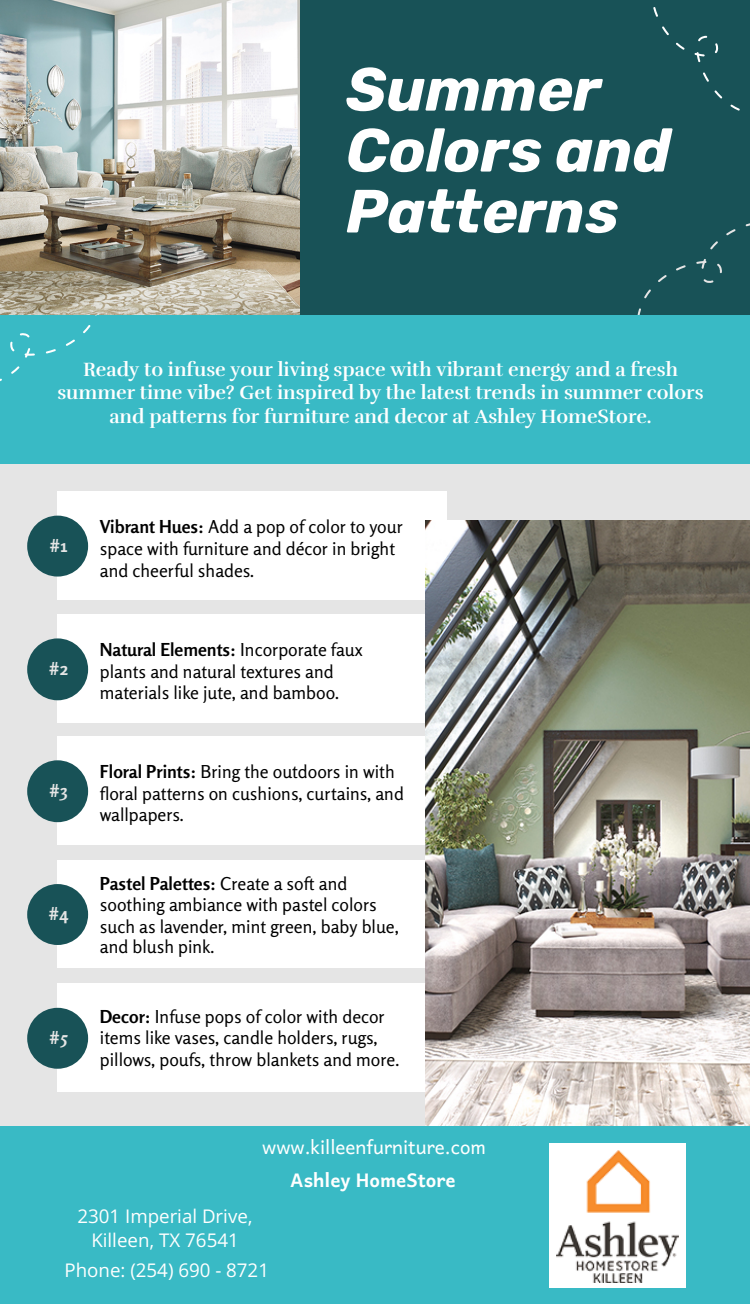
<style>
.page{position:relative;width:750px;height:1305px;background:#fff}
.page>*{position:absolute;margin:0;border:0;box-sizing:border-box;transform-origin:0 0}
.t1{font:italic 700 61px/61px "Rubik";color:#fff}
.t2{font:700 19.75px/23.5px "Rufina";color:#fff;text-align:center}
.t3{font:18.75px/24.4px "Open Sans";color:#fff;text-align:center}
.t4{font:18.75px "Andika";color:#fff}
.t5{font:700 18.75px "Andika";color:#fff}
.t6{font:17.75px/21.5px "Rosario";color:#000}
.t7{font:700 17.75px "Rosario";color:#e5e5e5}
.s1{font-weight:700}
</style>
<div class="page">
<div style="left:0;top:0;width:750px;height:316px;background:#185257"></div>
<img style="left:0;top:0;width:300px;height:316px">
<svg style="left:653px;top:7px;width:87px;height:104px"></svg>
<svg style="left:634px;top:223px;width:116px;height:93px"></svg>
<div style="left:0;top:316px;width:750px;height:148px;background:#39bac5"></div>
<svg style="left:0;top:325px;width:91px;height:57px"></svg>
<div style="left:0;top:464px;width:750px;height:663px;background:#e5e5e5"></div>
<div style="left:57px;top:491px;width:390px;height:109px;background:#fff"></div>
<div style="left:57px;top:614px;width:390px;height:109px;background:#fff"></div>
<div style="left:57px;top:736px;width:390px;height:109px;background:#fff"></div>
<div style="left:57px;top:860px;width:390px;height:108px;background:#fff"></div>
<div style="left:57px;top:983px;width:390px;height:109px;background:#fff"></div>
<div style="left:27px;top:516px;width:61px;height:61px;background:#185257;border-radius:50%"></div>
<div style="left:27px;top:638px;width:61px;height:62px;background:#185257;border-radius:50%"></div>
<div style="left:27px;top:760px;width:61px;height:62px;background:#185257;border-radius:50%"></div>
<div style="left:27px;top:884px;width:61px;height:61px;background:#185257;border-radius:50%"></div>
<div style="left:27px;top:1008px;width:61px;height:61px;background:#185257;border-radius:50%"></div>
<img style="left:426px;top:520px;width:324px;height:607px">
<div style="left:0;top:1127px;width:750px;height:177px;background:#39bac5"></div>
<div style="left:549px;top:1144px;width:137px;height:144px;background:#fff"></div>
<img style="left:557px;top:1150px;width:122px;height:132px">
<p class="t1" style="left:346px;top:59px;width:326px">Summer<br>Colors and<br>Patterns</p>
<p class="t2" style="left:57px;top:358px;width:648px">Ready to infuse your living space with vibrant energy and a fresh summer time vibe? Get inspired by the latest trends in summer colors and patterns for furniture and decor at Ashley HomeStore.</p>
<p class="t7" style="left:49px;top:535px;width:20px">#1</p>
<p class="t7" style="left:48px;top:658px;width:21px">#2</p>
<p class="t7" style="left:49px;top:780px;width:20px">#3</p>
<p class="t7" style="left:48px;top:902px;width:22px">#4</p>
<p class="t7" style="left:49px;top:1027px;width:20px">#5</p>
<p class="t6" style="left:100px;top:516px;width:305px"><span class="s1">Vibrant Hues:</span> Add a pop of color to your space with furniture and décor in bright and cheerful shades.</p>
<p class="t6" style="left:100px;top:639px;width:265px"><span class="s1">Natural Elements:</span> Incorporate faux plants and natural textures and materials like jute, and bamboo.</p>
<p class="t6" style="left:100px;top:761px;width:306px"><span class="s1">Floral Prints:</span> Bring the outdoors in with floral patterns on cushions, curtains, and wallpapers.</p>
<p class="t6" style="left:100px;top:872px;width:301px"><span class="s1">Pastel Palettes:</span> Create a soft and soothing ambiance with pastel colors such as lavender, mint green, baby blue, and blush pink.</p>
<p class="t6" style="left:100px;top:1005px;width:301px"><span class="s1">Decor:</span> Infuse pops of color with decor items like vases, candle holders, rugs, pillows, poufs, throw blankets and more.</p>
<p class="t4" style="left:262px;top:1131px;width:225px">www.killeenfurniture.com</p>
<p class="t5" style="left:290px;top:1164px;width:167px">Ashley HomeStore</p>
<p class="t3" style="left:77px;top:1203px;width:177px">2301 Imperial Drive,<br>Killeen, TX 76541</p>
<p class="t3" style="left:65px;top:1257px;width:206px">Phone: (254) 690 - 8721</p>
</div>
